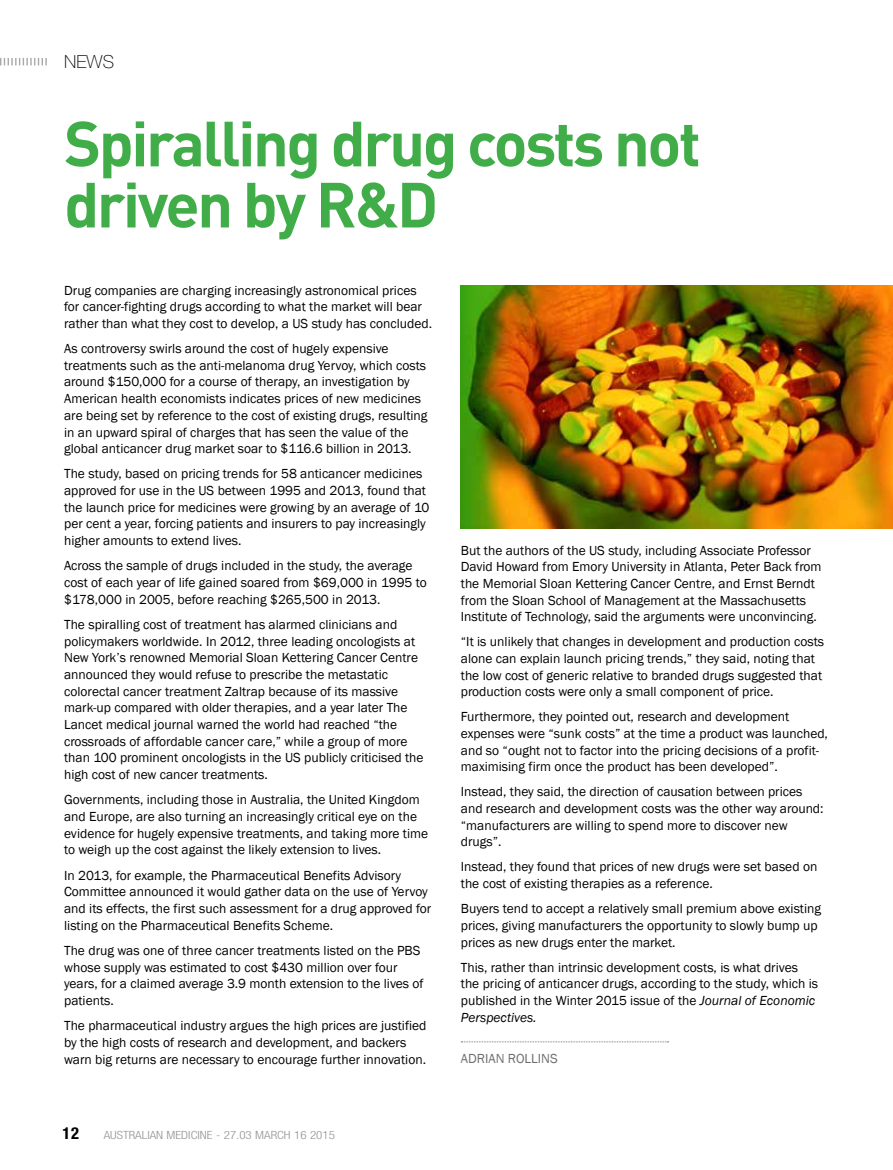
<style>
.page{position:relative;width:893px;height:1170px;background:#fff}
.page>*{position:absolute;margin:0;border:0;box-sizing:border-box;transform-origin:0 0}
.t1{font:700 62.7px/61.1px "DIN";letter-spacing:-.04em;color:#41ad49}
.t2{font:100 18px "Helvetica Neue";color:#000}
.t3{font:700 condensed 16.5px "Helvetica Neue";color:#000}
.t4{font:13.5px/16.6px "Franklin Gothic";color:#000}
.t5{font:13.5px "Franklin Gothic";color:#6d6e71}
.t6{font:300 condensed 11.25px "Helvetica Neue";color:#939598;scale:1.15 1}
.s1{font-size:11.25px;color:#fff}
.s2{font-style:italic}
</style>
<div class="page">
<svg style="left:0;top:58px;width:47px;height:7px"></svg>
<svg style="left:461px;top:1041px;width:208px;height:1px"></svg>
<img style="left:461px;top:285px;width:432px;height:243px">
<h2 class="t2" style="left:64px;top:52px;width:51px">NEWS</h2>
<h1 class="t1" style="left:64px;top:110px;width:638px">Spiralling drug costs not driven by R&amp;D</h1>
<p class="t4" style="left:64px;top:282px;width:369px">Drug companies are charging increasingly astronomical prices for cancer-fighting drugs according to what the market will bear rather than what they cost to develop, a US study has concluded.</p>
<p class="t4" style="left:64px;top:340px;width:365px">As controversy swirls around the cost of hugely expensive treatments such as the anti-melanoma drug Yervoy, which costs around $150,000 for a course of therapy, an investigation by American health economists indicates prices of new medicines are being set by reference to the cost of existing drugs, resulting in an upward spiral of charges that has seen the value of the global anticancer drug market soar to $116.6 billion in 2013.</p>
<p class="t4" style="left:64px;top:466px;width:367px">The study, based on pricing trends for 58 anticancer medicines approved for use in the US between 1995 and 2013, found that the launch price for medicines were growing by an average of 10 per cent a year, forcing patients and insurers to pay increasingly higher amounts to extend lives.</p>
<p class="t4" style="left:64px;top:557px;width:364px">Across the sample of drugs included in the study, the average cost of each year of life gained soared from $69,000 in 1995 to $178,000 in 2005, before reaching $265,500 in 2013.</p>
<p class="t4" style="left:64px;top:616px;width:361px">The spiralling cost of treatment has alarmed clinicians and policymakers worldwide. In 2012, three leading oncologists at New York’s renowned Memorial Sloan Kettering Cancer Centre announced they would refuse to prescribe the metastatic colorectal cancer treatment Zaltrap because of its massive mark-up compared with older therapies, and a year later The Lancet medical journal warned the world had reached “the crossroads of affordable cancer care,” while a group of more than 100 prominent oncologists in the US publicly criticised the high cost of new cancer treatments.</p>
<p class="t4" style="left:64px;top:791px;width:366px">Governments, including those in Australia, the United Kingdom and Europe, are also turning an increasingly critical eye on the evidence for hugely expensive treatments, and taking more time to weigh up the cost against the likely extension to lives.</p>
<p class="t4" style="left:64px;top:867px;width:369px">In 2013, for example, the Pharmaceutical Benefits Advisory Committee announced it would gather data on the use of Yervoy and its effects, the first such assessment for a drug approved for listing on the Pharmaceutical Benefits Scheme.</p>
<p class="t4" style="left:64px;top:942px;width:361px">The drug was one of three cancer treatments listed on the PBS whose supply was estimated to cost $430 million over four years, for a claimed average 3.9 month extension to the lives of patients.</p>
<p class="t4" style="left:64px;top:1017px;width:364px">The pharmaceutical industry argues the high prices are justified by the high costs of research and development, and backers warn big returns are necessary to encourage further innovation.</p>
<p class="t3" style="left:63px;top:1122px;width:29px">12<span class="s1">12</span></p>
<p class="t6" style="left:104px;top:1128px;width:203px">AUSTRALIAN MEDICINE - 27.03 MARCH 16 2015</p>
<p class="t4" style="left:461px;top:542px;width:362px">But the authors of the US study, including Associate Professor David Howard from Emory University in Atlanta, Peter Back from the Memorial Sloan Kettering Cancer Centre, and Ernst Berndt from the Sloan School of Management at the Massachusetts Institute of Technology, said the arguments were unconvincing.</p>
<p class="t4" style="left:461px;top:633px;width:365px">“It is unlikely that changes in development and production costs alone can explain launch pricing trends,” they said, noting that the low cost of generic relative to branded drugs suggested that production costs were only a small component of price.</p>
<p class="t4" style="left:461px;top:708px;width:369px">Furthermore, they pointed out, research and development expenses were “sunk costs” at the time a product was launched, and so “ought not to factor into the pricing decisions of a profit&shy;maximising firm once the product has been developed”.</p>
<p class="t4" style="left:461px;top:783px;width:364px">Instead, they said, the direction of causation between prices and research and development costs was the other way around: “manufacturers are willing to spend more to discover new drugs”.</p>
<p class="t4" style="left:461px;top:858px;width:358px">Instead, they found that prices of new drugs were set based on the cost of existing therapies as a reference.</p>
<p class="t4" style="left:461px;top:900px;width:362px">Buyers tend to accept a relatively small premium above existing prices, giving manufacturers the opportunity to slowly bump up prices as new drugs enter the market.</p>
<p class="t4" style="left:461px;top:959px;width:359px">This, rather than intrinsic development costs, is what drives the pricing of anticancer drugs, according to the study, which is published in the Winter 2015 issue of the <span class="s2">Journal of Economic Perspectives.</span></p>
<p class="t5" style="left:461px;top:1050px;width:98px">ADRIAN ROLLINS</p>
</div>
